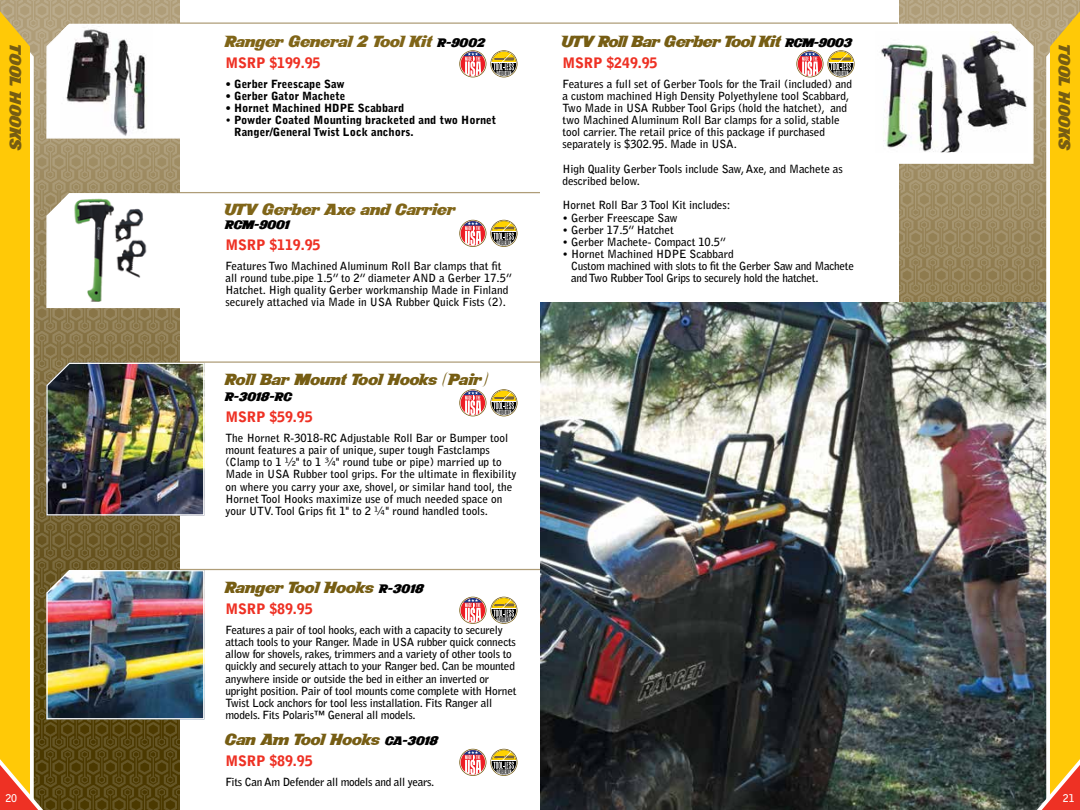
<style>
.page{position:relative;width:1080px;height:810px;background:#fff}
.page>*{position:absolute;margin:0;border:0;box-sizing:border-box;transform-origin:0 0}
.t1{font:21.25px "New Yorkto Las Vegas";letter-spacing:-.02em;color:#765d13;scale:.87 1}
.t2{font:21.25px "New Yorkto Las Vegas";letter-spacing:-.005em;color:#806518;scale:.87 1}
.t3{font:21.25px "New Yorkto Las Vegas";color:#765d13;scale:.87 1}
.t4{font:16.25px "New Yorkto Las Vegas";letter-spacing:-.005em;color:#000;scale:.87 1}
.t5{font:900 14.38px "Bell Gothic Std";letter-spacing:-.01em;color:#ee3124}
.t6{font:700 11.25px/12.1px "Bell Gothic Std";letter-spacing:-.005em;color:#000}
.t7{font:700 11.25px/12.1px "Bell Gothic Std";letter-spacing:-.025em;color:#000}
.t8{font:900 11.25px/12.1px "Bell Gothic Std";color:#000}
.t9{font:700 10.62px "Bell Gothic Std";color:#fff}
.s1{font-size:16.25px;color:#000}
.s2{font-weight:700}
</style>
<div class="page">
<hr style="left:180px;top:361px;width:360px;height:2px;background:#af9d78">
<svg style="left:459px;top:389px;width:27px;height:27px"></svg>
<svg style="left:460px;top:390px;width:26px;height:26px"></svg>
<div style="left:461px;top:391px;width:24px;height:24px;background:#ed1d24;border-radius:50%"></div>
<svg style="left:463px;top:391px;width:19px;height:24px"></svg>
<svg style="left:490px;top:389px;width:28px;height:27px"></svg>
<svg style="left:491px;top:390px;width:26px;height:26px"></svg>
<svg style="left:492px;top:391px;width:24px;height:24px"></svg>
<hr style="left:180px;top:22px;width:360px;height:2px;background:#af9d78">
<svg style="left:459px;top:50px;width:27px;height:27px"></svg>
<svg style="left:460px;top:51px;width:26px;height:26px"></svg>
<div style="left:461px;top:52px;width:24px;height:24px;background:#ed1d24;border-radius:50%"></div>
<svg style="left:463px;top:52px;width:19px;height:24px"></svg>
<svg style="left:490px;top:50px;width:28px;height:27px"></svg>
<svg style="left:491px;top:51px;width:26px;height:26px"></svg>
<svg style="left:492px;top:52px;width:24px;height:24px"></svg>
<hr style="left:180px;top:192px;width:360px;height:1px;background:#af9d78">
<svg style="left:459px;top:220px;width:27px;height:27px"></svg>
<svg style="left:460px;top:221px;width:26px;height:25px"></svg>
<svg style="left:461px;top:221px;width:24px;height:25px"></svg>
<svg style="left:463px;top:221px;width:19px;height:25px"></svg>
<svg style="left:490px;top:220px;width:28px;height:27px"></svg>
<svg style="left:491px;top:221px;width:26px;height:25px"></svg>
<svg style="left:492px;top:221px;width:24px;height:25px"></svg>
<hr style="left:180px;top:569px;width:360px;height:1px;background:#af9d78">
<svg style="left:459px;top:597px;width:27px;height:27px"></svg>
<svg style="left:460px;top:597px;width:26px;height:26px"></svg>
<div style="left:461px;top:598px;width:24px;height:24px;background:#ed1d24;border-radius:50%"></div>
<svg style="left:463px;top:598px;width:19px;height:25px"></svg>
<svg style="left:490px;top:597px;width:28px;height:27px"></svg>
<svg style="left:491px;top:597px;width:26px;height:26px"></svg>
<svg style="left:492px;top:598px;width:24px;height:25px"></svg>
<svg style="left:459px;top:749px;width:27px;height:27px"></svg>
<svg style="left:460px;top:750px;width:26px;height:25px"></svg>
<svg style="left:461px;top:750px;width:24px;height:25px"></svg>
<svg style="left:463px;top:750px;width:19px;height:25px"></svg>
<svg style="left:490px;top:749px;width:28px;height:27px"></svg>
<svg style="left:491px;top:750px;width:26px;height:25px"></svg>
<svg style="left:492px;top:750px;width:24px;height:25px"></svg>
<img style="left:540px;top:302px;width:335px;height:508px">
<hr style="left:540px;top:22px;width:358px;height:2px;background:#af9d78">
<svg style="left:796px;top:50px;width:27px;height:27px"></svg>
<svg style="left:797px;top:51px;width:26px;height:26px"></svg>
<div style="left:798px;top:52px;width:24px;height:24px;background:#ed1d24;border-radius:50%"></div>
<svg style="left:800px;top:52px;width:19px;height:24px"></svg>
<svg style="left:827px;top:50px;width:28px;height:27px"></svg>
<svg style="left:828px;top:51px;width:26px;height:26px"></svg>
<svg style="left:829px;top:52px;width:24px;height:24px"></svg>
<img style="left:0;top:11px;width:205px;height:799px">
<img style="left:875px;top:11px;width:205px;height:799px">
<h1 class="t2" style="left:225px;top:30px;width:301px">Ranger General 2 Tool Kit <span class="s1">R-9002</span></h1>
<p class="t5" style="left:225px;top:54px;width:97px">MSRP $199.95</p>
<p class="t8" style="left:225px;top:78px;width:121px">• Gerber Freescape Saw</p>
<p class="t8" style="left:225px;top:90px;width:121px">• Gerber Gator Machete</p>
<p class="t8" style="left:225px;top:102px;width:181px">• Hornet Machined HDPE Scabbard</p>
<p class="t8" style="left:234px;top:114px;width:264px;text-indent:-9px"><span class="s2">•</span> Powder Coated Mounting bracketed and two Hornet<br>Ranger/General Twist Lock anchors.</p>
<h1 class="t1" style="left:562px;top:30px;width:335px">UTV Roll Bar Gerber Tool Kit <span class="s1">RCM-9003</span></h1>
<p class="t5" style="left:562px;top:54px;width:97px">MSRP $249.95</p>
<p class="t6" style="left:562px;top:77px;width:291px">Features a full set of Gerber Tools for the Trail (included) and a custom machined High Density Polyethylene tool Scabbard, Two Made in USA Rubber Tool Grips (hold the hatchet), and two Machined Aluminum Roll Bar clamps for a solid, stable tool carrier. The retail price of this package if purchased separately is $302.95. Made in USA.</p>
<p class="t6" style="left:562px;top:163px;width:282px">High Quality Gerber Tools include Saw, Axe, and Machete as described below.</p>
<p class="t6" style="left:562px;top:199px;width:170px">Hornet Roll Bar 3 Tool Kit includes:</p>
<p class="t6" style="left:562px;top:211px;width:117px">• Gerber Freescape Saw</p>
<p class="t6" style="left:562px;top:224px;width:113px">• Gerber 17.5” Hatchet</p>
<p class="t6" style="left:562px;top:236px;width:165px">• Gerber Machete- Compact 10.5”</p>
<p class="t7" style="left:571px;top:248px;width:284px;text-indent:-9px">• Hornet Machined HDPE Scabbard<br>Custom machined with slots to fit the Gerber Saw and Machete and Two Rubber Tool Grips to securely hold the hatchet.</p>
<h1 class="t1" style="left:27px;top:45px;width:124px;rotate:90deg">TOOL HOOKS</h1>
<h1 class="t1" style="left:1076px;top:45px;width:124px;rotate:90deg">TOOL HOOKS</h1>
<h1 class="t2" style="left:225px;top:198px;width:266px">UTV Gerber Axe and Carrier</h1>
<h2 class="t4" style="left:225px;top:216px;width:76px">RCM-9001</h2>
<p class="t5" style="left:225px;top:237px;width:97px">MSRP $119.95</p>
<p class="t6" style="left:225px;top:260px;width:288px">Features Two Machined Aluminum Roll Bar clamps that fit all round tube.pipe 1.5” to 2” diameter AND a Gerber 17.5” Hatchet. High quality Gerber workmanship Made in Finland securely attached via Made in USA Rubber Quick Fists (2).</p>
<h1 class="t3" style="left:225px;top:368px;width:303px">Roll Bar Mount Tool Hooks (Pair)</h1>
<h2 class="t4" style="left:225px;top:388px;width:79px">R-3018-RC</h2>
<p class="t5" style="left:225px;top:409px;width:89px">MSRP $59.95</p>
<p class="t6" style="left:225px;top:432px;width:293px">The Hornet R-3018-RC Adjustable Roll Bar or Bumper tool mount features a pair of unique, super tough Fastclamps (Clamp to 1 ½" to 1 ¾" round tube or pipe) married up to Made in USA Rubber tool grips. For the ultimate in flexibility on where you carry your axe, shovel, or similar hand tool, the Hornet Tool Hooks maximize use of much needed space on your UTV. Tool Grips fit 1" to 2 ¼" round handled tools.</p>
<h1 class="t3" style="left:225px;top:576px;width:230px">Ranger Tool Hooks <span class="s1">R-3018</span></h1>
<p class="t5" style="left:225px;top:601px;width:89px">MSRP $89.95</p>
<p class="t6" style="left:225px;top:624px;width:293px">Features a pair of tool hooks, each with a capacity to securely attach tools to your Ranger. Made in USA rubber quick connects allow for shovels, rakes, trimmers and a variety of other tools to quickly and securely attach to your Ranger bed. Can be mounted anywhere inside or outside the bed in either an inverted or upright position. Pair of tool mounts come complete with Hornet Twist Lock anchors for tool less installation. Fits Ranger all models. Fits Polaris™ General all models.</p>
<h1 class="t1" style="left:225px;top:728px;width:246px">Can Am Tool Hooks <span class="s1">CA-3018</span></h1>
<p class="t5" style="left:225px;top:753px;width:89px">MSRP $89.95</p>
<p class="t7" style="left:225px;top:776px;width:210px">Fits Can Am Defender all models and all years.</p>
<p class="t9" style="left:5px;top:791px;width:13px">20</p>
<p class="t9" style="left:1063px;top:791px;width:13px">21</p>
</div>
